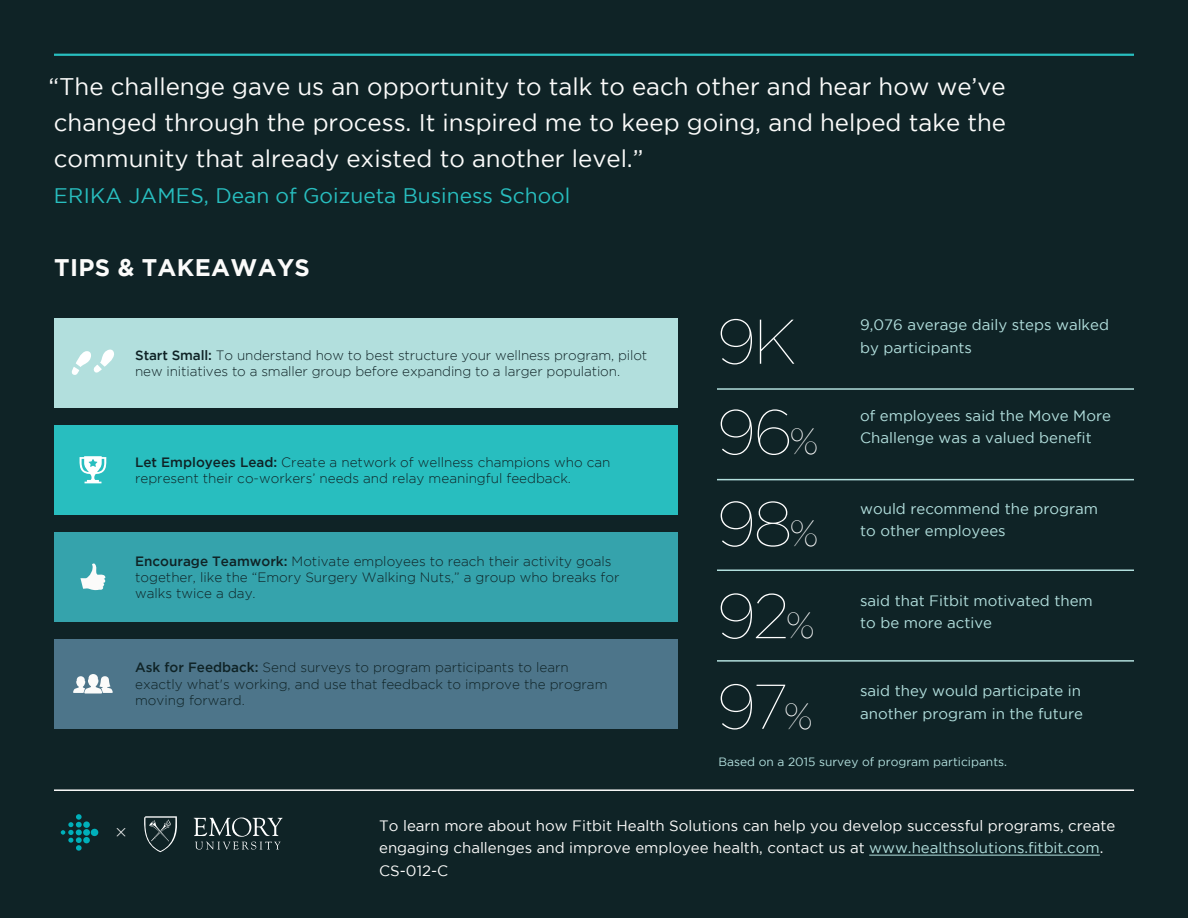
<style>
.page{position:relative;width:1188px;height:918px;background:#0f2326}
.page>*{position:absolute;margin:0;border:0;box-sizing:border-box;transform-origin:0 0}
.t1{font:100 63px "Gotham";letter-spacing:-.05em;color:#fff}
.t2{font:24px/36px "Gotham";color:#fbfbfa;text-align:justify}
.t3{font:700 24px "Gotham";letter-spacing:.015em;color:#fbfbfa}
.t4{font:21px "Gotham";color:#28bebf}
.t5{font:15px/22.5px "Gotham";color:#b2dfdd}
.t6{font:15px/22.5px "Gotham";color:#fbfbfa}
.t7{font:300 13.5px/16.2px "Gotham";color:#0f2326}
.t8{font:12px "Gotham";color:#b2dfdd}
.s1{font-weight:500}
.s2{font-size:36.75px}
.s3{color:#b2dfdd}
.s4{color:#fff}
</style>
<div class="page">
<hr style="left:54px;top:789px;width:1080px;height:2px;background:#fbfbfa">
<div style="left:54px;top:318px;width:624px;height:90px;background:#b2dfdd"></div>
<div style="left:54px;top:425px;width:624px;height:90px;background:#28bebf"></div>
<div style="left:54px;top:532px;width:624px;height:90px;background:#35a3ac"></div>
<div style="left:54px;top:639px;width:624px;height:90px;background:#4d758a"></div>
<hr style="left:54px;top:54px;width:1080px;height:2px;background:#28bebf">
<svg style="left:73px;top:674px;width:40px;height:20px"></svg>
<svg style="left:80px;top:563px;width:26px;height:27px"></svg>
<svg style="left:79px;top:456px;width:28px;height:27px"></svg>
<hr style="left:717px;top:660px;width:417px;height:2px;background:#b2dfdd">
<svg style="left:71px;top:349px;width:43px;height:26px"></svg>
<svg style="left:194px;top:817px;width:89px;height:33px"></svg>
<svg style="left:144px;top:816px;width:33px;height:36px"></svg>
<svg style="left:61px;top:814px;width:37px;height:37px"></svg>
<hr style="left:717px;top:388px;width:417px;height:2px;background:#b2dfdd">
<hr style="left:717px;top:570px;width:417px;height:1px;background:#b2dfdd">
<hr style="left:717px;top:479px;width:417px;height:1px;background:#b2dfdd">
<hr style="left:869px;top:855px;width:231px;height:1px;background:#b2dfdd">
<p class="t2" style="left:48px;top:68px;width:959px">“The challenge gave us an opportunity to talk to each other and hear how we’ve changed through the process. It inspired me to keep going, and helped take the community that already existed to another level.”</p>
<p class="t4" style="left:54px;top:184px;width:518px">ERIKA JAMES, Dean of Goizueta Business School</p>
<p class="t3" style="left:54px;top:253px;width:257px">TIPS &amp; TAKEAWAYS</p>
<p class="t7" style="left:135px;top:347px;width:514px"><span class="s1">Start Small:</span> To understand how to best structure your wellness program, pilot new initiatives to a smaller group before expanding to a larger population.</p>
<p class="t7" style="left:135px;top:454px;width:477px"><span class="s1">Let Employees Lead:</span> Create a network of wellness champions who can represent their co-workers’ needs and relay meaningful feedback.</p>
<p class="t7" style="left:135px;top:552px;width:486px"><span class="s1">Encourage Teamwork:</span> Motivate employees to reach their activity goals together, like the “Emory Surgery Walking Nuts,” a group who breaks for walks twice a day.</p>
<p class="t7" style="left:135px;top:659px;width:474px"><span class="s1">Ask for Feedback:</span> Send surveys to program participants to learn exactly what's working, and use that feedback to improve the program moving forward.</p>
<p class="t1" style="left:717px;top:308px;width:82px">9K</p>
<p class="t5" style="left:860px;top:313px;width:250px">9,076 average daily steps walked by participants</p>
<p class="t1" style="left:717px;top:398px;width:103px">96<span class="s2">%</span></p>
<p class="t5" style="left:860px;top:404px;width:252px">of employees said the Move More<br>Challenge was a valued benefit</p>
<p class="t1" style="left:717px;top:490px;width:103px">98<span class="s2">%</span></p>
<p class="t5" style="left:860px;top:497px;width:239px">would recommend the program to other employees</p>
<p class="t1" style="left:717px;top:582px;width:100px">92<span class="s2">%</span></p>
<p class="t5" style="left:860px;top:589px;width:234px">said that Fitbit motivated them to be more active</p>
<p class="t1" style="left:717px;top:673px;width:97px">97<span class="s2">%</span></p>
<p class="t5" style="left:860px;top:679px;width:224px">said they would participate in another program in the future</p>
<p class="t8" style="left:718px;top:755px;width:290px">Based on a 2015 survey of program participants.</p>
<p class="t6" style="left:379px;top:814px;width:738px">To learn more about how Fitbit Health Solutions can help you develop successful programs, create engaging challenges and improve employee health, contact us at <span class="s3">www.healthsolutions.fitbit.com</span><span class="s4">.</span></p>
<p class="t6" style="left:379px;top:859px;width:71px">CS-012-C</p>
</div>
